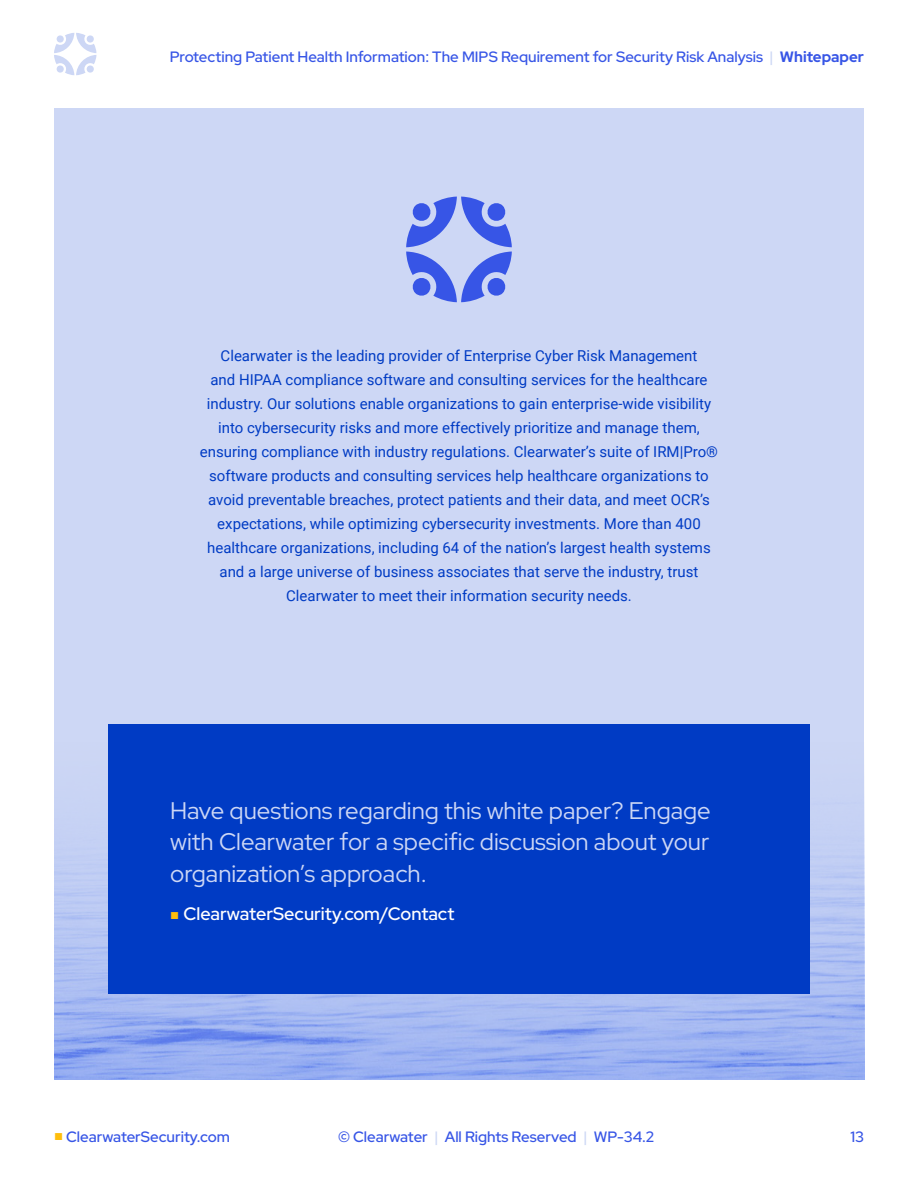
<style>
.page{position:relative;width:918px;height:1188px;background:#fff}
.page>*{position:absolute;margin:0;border:0;box-sizing:border-box;transform-origin:0 0}
.t1{font:24px/31.5px "Red Hat Display";color:#cdd7f5;text-align:justify}
.t2{font:500 18px "Red Hat Display";color:#fff}
.t3{font:15px/24px "Roboto";color:#003bc4;text-align:center}
.t4{font:500 15px "Red Hat Display";color:#3755e6}
.s1{color:#cdd7f5}
.s2{font-weight:700}
.s3{font-family:"Arial";font-weight:400;font-size:15px;color:#ffbe0b}
.s4{font-family:"Arial";font-weight:400;color:#ffbe0b}
</style>
<div class="page">
<div style="left:54px;top:108px;width:810px;height:972px;background:#cdd7f5"></div>
<svg style="left:406px;top:197px;width:106px;height:105px"></svg>
<svg style="left:54px;top:33px;width:42px;height:42px"></svg>
<div style="left:108px;top:724px;width:702px;height:270px;background:#003bc4"></div>
<p class="t4" style="left:170px;top:47px;width:696px">Protecting Patient Health Information: The MIPS Requirement for Security Risk Analysis <span class="s1">|</span> <span class="s2">Whitepaper</span></p>
<p class="t3" style="left:200px;top:343px;width:520px">Clearwater is the leading provider of Enterprise Cyber Risk Management<br>and HIPAA compliance software and consulting services for the healthcare industry. Our solutions enable organizations to gain enterprise-wide visibility into cybersecurity risks and more effectively prioritize and manage them, ensuring compliance with industry regulations. Clearwater’s suite of IRM|Pro® software products and consulting services help healthcare organizations to avoid preventable breaches, protect patients and their data, and meet OCR’s expectations, while optimizing cybersecurity investments. More than 400 healthcare organizations, including 64 of the nation’s largest health systems and a large universe of business associates that serve the industry, trust Clearwater to meet their information security needs.</p>
<h1 class="t1" style="left:170px;top:794px;width:542px">Have questions regarding this white paper? Engage with Clearwater for a specific discussion about your organization’s approach.</h1>
<p class="t2" style="left:170px;top:902px;width:286px"><span class="s3">■</span> ClearwaterSecurity.com/Contact</p>
<p class="t4" style="left:338px;top:1127px;width:318px">© Clearwater <span class="s1">|</span> All Rights Reserved <span class="s1">|</span> WP-34.2</p>
<p class="t4" style="left:54px;top:1127px;width:178px"><span class="s4">■</span> ClearwaterSecurity.com</p>
<p class="t4" style="left:850px;top:1127px;width:15px">13</p>
</div>
